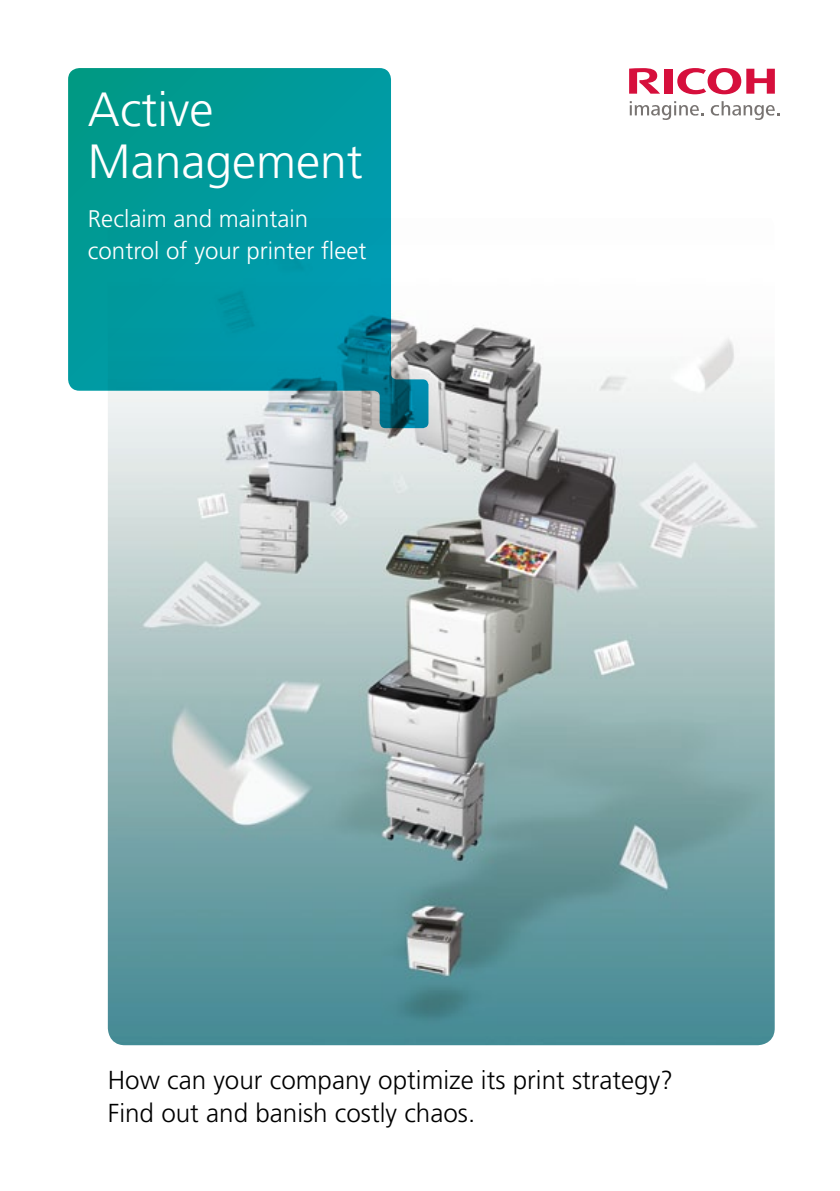
<style>
.page{position:relative;width:840px;height:1191px;background:#fff}
.page>*{position:absolute;margin:0;border:0;box-sizing:border-box;transform-origin:0 0}
.t1{font:300 48px/52px "Frutiger";color:#fff}
.t2{font:300 26px/32.8px "Frutiger";color:#000}
.t3{font:300 24px/32px "Frutiger";color:#fff}
</style>
<div class="page">
<svg style="left:677px;top:68px;width:97px;height:26px"></svg>
<div style="left:663px;top:69px;width:9px;height:25px;background:#d60f3c"></div>
<svg style="left:629px;top:68px;width:30px;height:26px"></svg>
<svg style="left:629px;top:101px;width:74px;height:19px"></svg>
<svg style="left:710px;top:101px;width:69px;height:19px"></svg>
<svg style="left:68px;top:68px;width:323px;height:323px;background:#009a99"></svg>
<img style="left:108px;top:218px;width:666px;height:827px">
<h1 class="t1" style="left:88px;top:84px;width:276px">Active<br>Management</h1>
<p class="t3" style="left:88px;top:203px;width:280px">Reclaim and maintain control of your printer fleet</p>
<p class="t2" style="left:108px;top:1064px;width:566px">How can your company optimize its print strategy?<br>Find out and banish costly chaos.</p>
</div>
